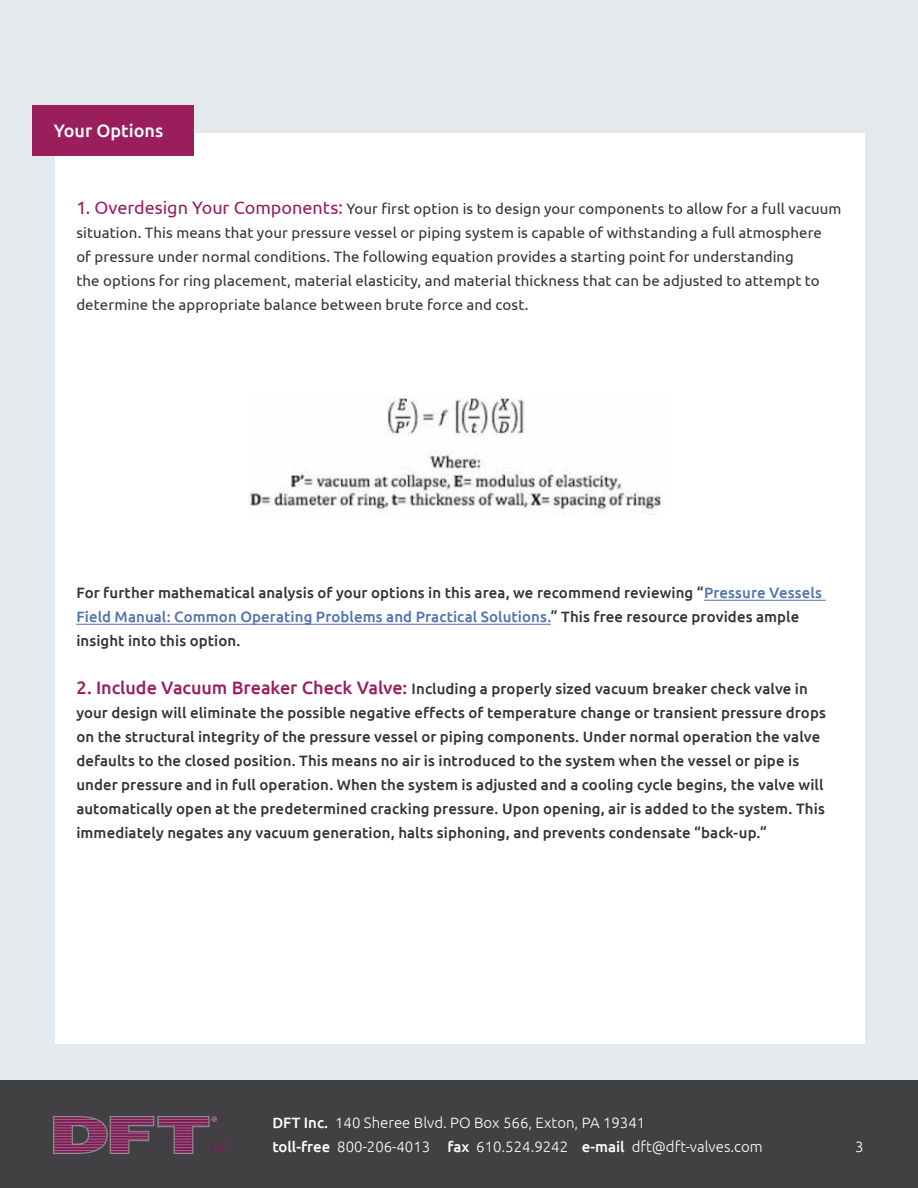
<style>
.page{position:relative;width:918px;height:1188px;background:#fff}
.page>*{position:absolute;margin:0;border:0;box-sizing:border-box;transform-origin:0 0}
.t1{font:500 18px "Ubuntu";color:#fff}
.t2{font:500 15px/24px "Ubuntu";letter-spacing:.005em;color:#333}
.t3{font:15px/24px "Ubuntu";letter-spacing:.01em;color:#333}
.t4{font:300 15px/24px "Ubuntu";color:#fff}
.s1{font-size:18px;color:#9a1e5b}
.s2{color:#4f73ad}
.s3{font-weight:500}
</style>
<div class="page">
<div style="left:0;top:0;width:918px;height:1085px;background:#e3e9ec"></div>
<div style="left:0;top:1080px;width:918px;height:108px;background:#414042"></div>
<img style="left:53px;top:1116px;width:176px;height:38px">
<div style="left:55px;top:133px;width:810px;height:911px;background:#fff"></div>
<hr style="left:704px;top:600px;width:122px;height:1px;background:#4f73ad">
<hr style="left:76px;top:624px;width:475px;height:1px;background:#4f73ad">
<div style="left:32px;top:105px;width:162px;height:51px;background:#9a1e5b"></div>
<img style="left:248px;top:397px;width:416px;height:117px">
<p class="t1" style="left:54px;top:119px;width:111px">Your Options</p>
<p class="t3" style="left:76px;top:197px;width:767px"><span class="s1">1. Overdesign Your Components:</span> Your first option is to design your components to allow for a full vacuum situation. This means that your pressure vessel or piping system is capable of withstanding a full atmosphere<br>of pressure under normal conditions. The following equation provides a starting point for understanding<br>the options for ring placement, material elasticity, and material thickness that can be adjusted to attempt to determine the appropriate balance between brute force and cost.</p>
<p class="t2" style="left:76px;top:581px;width:747px">For further mathematical analysis of your options in this area, we recommend reviewing “<span class="s2">Pressure Vessels<br>Field Manual: Common Operating Problems and Practical Solutions.</span>” This free resource provides ample insight into this option.</p>
<p class="t2" style="left:76px;top:677px;width:751px"><span class="s1">2. Include Vacuum Breaker Check Valve:</span> Including a properly sized vacuum breaker check valve in your design will eliminate the possible negative effects of temperature change or transient pressure drops on the structural integrity of the pressure vessel or piping components. Under normal operation the valve defaults to the closed position. This means no air is introduced to the system when the vessel or pipe is under pressure and in full operation. When the system is adjusted and a cooling cycle begins, the valve will automatically open at the predetermined cracking pressure. Upon opening, air is added to the system. This immediately negates any vacuum generation, halts siphoning, and prevents condensate “back-up.”</p>
<p class="t4" style="left:272px;top:1110px;width:492px"><span class="s3">DFT Inc.</span> 140 Sheree Blvd. PO Box 566, Exton, PA 19341<br><span class="s3">toll-free</span> 800-206-4013 <span class="s3">fax</span> 610.524.9242 <span class="s3">e-mail</span> dft@dft-valves.com</p>
<p class="t4" style="left:855px;top:1134px;width:10px">3</p>
</div>
